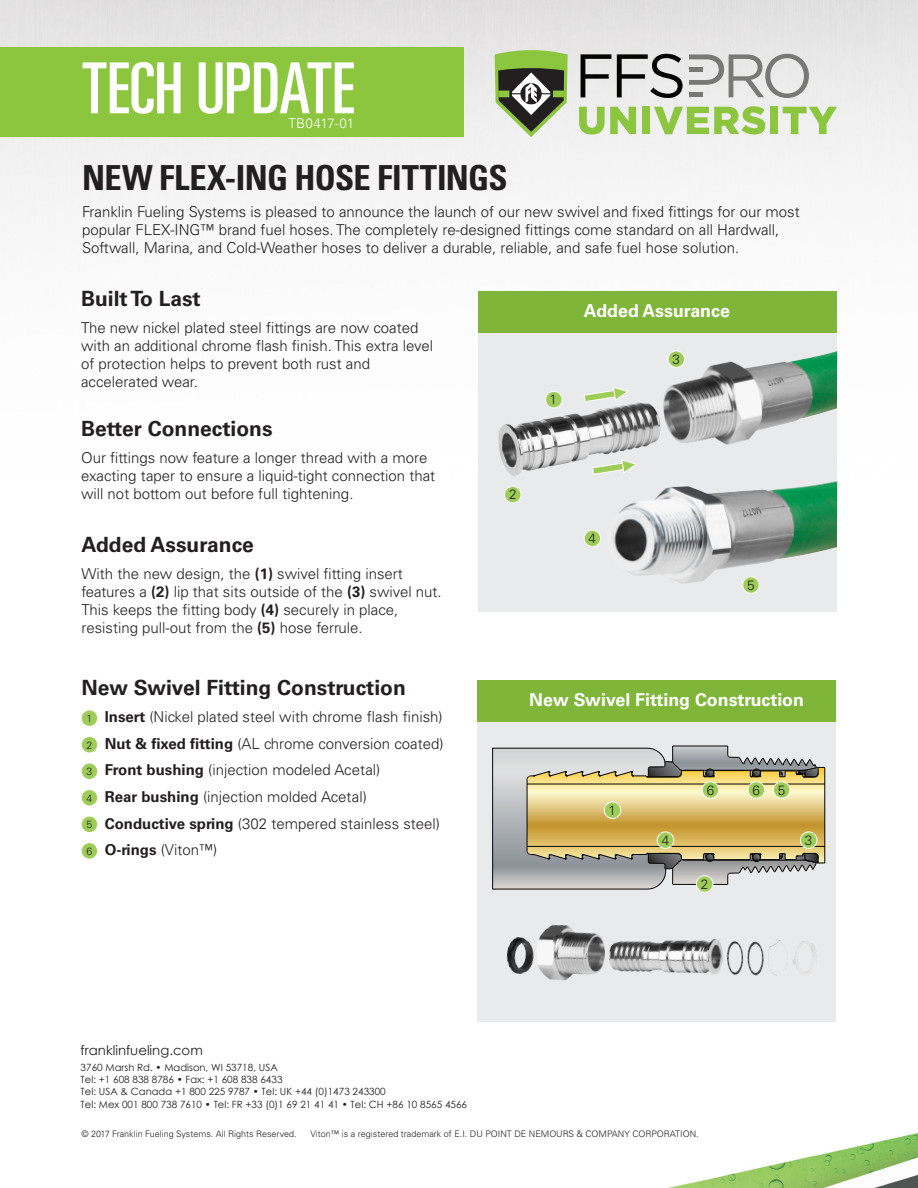
<style>
.page{position:relative;width:918px;height:1188px;background:#fff}
.page>*{position:absolute;margin:0;border:0;box-sizing:border-box;transform-origin:0 0}
.Heading_1{font:ultra-condensed 70.5px "Univers LT Std";letter-spacing:-.005em;color:#fff}
.Heading_1-2{font:700 condensed 34.5px "Univers LT Std";letter-spacing:-.02em;color:#231f20}
.features{font:700 21px "Univers LT Std";color:#231f20}
.t1{font:700 17.85px "Univers LT Std";color:#fff}
.features-2{font:300 15px/18px "Univers LT Std";color:#231f20}
.t2{font:700 15px "Univers LT Std";color:#231f20}
.features-3{font:300 13.5px "Univers LT Std";color:#231f20}
.Heading_1-3{font:300 13.5px "Univers LT Std";letter-spacing:.005em;color:#fff}
.t3{font:13.35px "Century Gothic";color:#231f20}
.features-4{font:300 10.5px "Univers LT Std";color:#231f20}
.t4{font:9.9px/12px "Century Gothic";color:#231f20}
.t5{font:300 9px "Univers LT Std";color:#231f20}
.s1{font-weight:700}
.s2{font-weight:300}
</style>
<div class="page">
<img style="left:0;top:0;width:918px;height:530px">
<img style="left:84px;top:680px;width:834px;height:508px">
<div style="left:0;top:48px;width:464px;height:89px;background:#8bc63e"></div>
<svg style="left:581px;top:54px;width:30px;height:43px"></svg>
<svg style="left:617px;top:54px;width:66px;height:44px;background:#a2a2a2"></svg>
<svg style="left:689px;top:54px;width:120px;height:44px;background:#c7c7c6"></svg>
<div style="left:689px;top:67px;width:13px;height:5px;background:#787877"></div>
<div style="left:689px;top:92px;width:13px;height:5px;background:#787877"></div>
<svg style="left:495px;top:49px;width:73px;height:88px"></svg>
<svg style="left:579px;top:107px;width:57px;height:28px"></svg>
<div style="left:642px;top:107px;width:8px;height:27px;background:#8bc63e"></div>
<svg style="left:654px;top:106px;width:111px;height:29px"></svg>
<div style="left:770px;top:107px;width:8px;height:27px;background:#8bc63e"></div>
<svg style="left:783px;top:107px;width:54px;height:27px"></svg>
<div style="left:478px;top:291px;width:359px;height:321px;background:#e9eaeb"></div>
<div style="left:478px;top:291px;width:359px;height:42px;background:#7fb539"></div>
<img style="left:498px;top:351px;width:339px;height:125px">
<img style="left:592px;top:460px;width:245px;height:133px">
<div style="left:546px;top:391px;width:16px;height:17px;background:#9dcd58;border-radius:50%"></div>
<div style="left:545px;top:391px;width:17px;height:17px;border:1px solid #fff;border-radius:50%"></div>
<div style="left:505px;top:486px;width:16px;height:17px;background:#9dcd58;border-radius:50%"></div>
<div style="left:504px;top:486px;width:17px;height:17px;border:1px solid #fff;border-radius:50%"></div>
<div style="left:668px;top:351px;width:17px;height:16px;background:#9dcd58;border-radius:50%"></div>
<div style="left:668px;top:351px;width:17px;height:17px;border:1px solid #fff;border-radius:50%"></div>
<div style="left:584px;top:530px;width:17px;height:17px;background:#9dcd58;border-radius:50%"></div>
<div style="left:584px;top:530px;width:17px;height:17px;border:1px solid #fff;border-radius:50%"></div>
<div style="left:743px;top:577px;width:16px;height:16px;background:#9dcd58;border-radius:50%"></div>
<div style="left:743px;top:577px;width:16px;height:16px;border:1px solid #fff;border-radius:50%"></div>
<div style="left:478px;top:680px;width:358px;height:342px;background:#e9eaeb"></div>
<div style="left:478px;top:680px;width:358px;height:42px;background:#7fb539"></div>
<svg style="left:492px;top:746px;width:333px;height:144px;background:#c4b589"></svg>
<div style="left:604px;top:802px;width:17px;height:16px;background:#9dcd58;border-radius:50%"></div>
<div style="left:604px;top:802px;width:17px;height:17px;border:1px solid #fff;border-radius:50%"></div>
<div style="left:800px;top:832px;width:17px;height:16px;background:#9dcd58;border-radius:50%"></div>
<div style="left:800px;top:832px;width:17px;height:17px;border:1px solid #fff;border-radius:50%"></div>
<div style="left:657px;top:832px;width:17px;height:16px;background:#9dcd58;border-radius:50%"></div>
<div style="left:657px;top:832px;width:17px;height:17px;border:1px solid #fff;border-radius:50%"></div>
<div style="left:773px;top:782px;width:17px;height:16px;background:#9dcd58;border-radius:50%"></div>
<div style="left:773px;top:782px;width:17px;height:16px;border:1px solid #fff;border-radius:50%"></div>
<div style="left:748px;top:782px;width:17px;height:16px;background:#9dcd58;border-radius:50%"></div>
<div style="left:748px;top:782px;width:17px;height:16px;border:1px solid #fff;border-radius:50%"></div>
<div style="left:702px;top:782px;width:17px;height:16px;background:#9dcd58;border-radius:50%"></div>
<div style="left:702px;top:782px;width:17px;height:16px;border:1px solid #fff;border-radius:50%"></div>
<img style="left:496px;top:871px;width:333px;height:168px">
<div style="left:81px;top:736px;width:17px;height:17px;background:#9dcd58;border-radius:50%"></div>
<div style="left:81px;top:736px;width:17px;height:17px;border:1px solid #fff;border-radius:50%"></div>
<div style="left:81px;top:763px;width:17px;height:17px;background:#9dcd58;border-radius:50%"></div>
<div style="left:81px;top:763px;width:17px;height:17px;border:1px solid #fff;border-radius:50%"></div>
<div style="left:81px;top:790px;width:17px;height:16px;background:#9dcd58;border-radius:50%"></div>
<div style="left:81px;top:789px;width:17px;height:17px;border:1px solid #fff;border-radius:50%"></div>
<div style="left:81px;top:816px;width:17px;height:17px;background:#9dcd58;border-radius:50%"></div>
<div style="left:81px;top:816px;width:17px;height:17px;border:1px solid #fff;border-radius:50%"></div>
<div style="left:81px;top:843px;width:17px;height:16px;background:#9dcd58;border-radius:50%"></div>
<div style="left:81px;top:842px;width:17px;height:17px;border:1px solid #fff;border-radius:50%"></div>
<div style="left:81px;top:710px;width:17px;height:16px;background:#9dcd58;border-radius:50%"></div>
<div style="left:81px;top:710px;width:17px;height:17px;border:1px solid #fff;border-radius:50%"></div>
<svg style="left:584px;top:387px;width:44px;height:15px"></svg>
<svg style="left:592px;top:459px;width:45px;height:16px"></svg>
<p class="Heading_1" style="left:82px;top:48px;width:274px">TECH UPDATE</p>
<p class="Heading_1-3" style="left:288px;top:115px;width:67px">TB0417-01</p>
<p class="Heading_1-2" style="left:82px;top:156px;width:427px">NEW FLEX-ING HOSE FITTINGS</p>
<p class="features-2" style="left:82px;top:202px;width:719px">Franklin Fueling Systems is pleased to announce the launch of our new swivel and fixed fittings for our most popular FLEX-ING™ brand fuel hoses. The completely re-designed fittings come standard on all Hardwall,<br>Softwall, Marina, and Cold-Weather hoses to deliver a durable, reliable, and safe fuel hose solution.</p>
<p class="features" style="left:81px;top:287px;width:121px">Built To Last</p>
<p class="features-2" style="left:81px;top:319px;width:354px">The new nickel plated steel fittings are now coated with an additional chrome flash finish. This extra level of protection helps to prevent both rust and accelerated wear.</p>
<p class="features" style="left:81px;top:416px;width:193px">Better Connections</p>
<p class="features-2" style="left:81px;top:448px;width:356px">Our fittings now feature a longer thread with a more exacting taper to ensure a liquid-tight connection that will not bottom out before full tightening.</p>
<p class="features" style="left:81px;top:533px;width:174px">Added Assurance</p>
<p class="features-2" style="left:81px;top:565px;width:362px">With the new design, the <span class="s1">(1)</span> swivel fitting insert features a <span class="s1">(2)</span> lip that sits outside of the <span class="s1">(3)</span> swivel nut.<br>This keeps the fitting body <span class="s1">(4)</span> securely in place, resisting pull-out from the <span class="s1">(5)</span> hose ferrule.</p>
<p class="features" style="left:81px;top:676px;width:326px">New Swivel Fitting Construction</p>
<p class="features-2" style="left:81px;top:708px;width:363px"><span class="s1">• Insert</span> (Nickel plated steel with chrome flash finish)</p>
<p class="features-2" style="left:81px;top:734px;width:364px"><span class="s1">• Nut &amp; fixed fitting</span> (AL chrome conversion coated)</p>
<p class="features-2" style="left:81px;top:761px;width:301px"><span class="s1">• Front bushing</span> (injection modeled Acetal)</p>
<p class="features-2" style="left:81px;top:788px;width:287px"><span class="s1">• Rear bushing</span> (injection molded Acetal)</p>
<p class="features-2" style="left:81px;top:814px;width:360px"><span class="s1">• Conductive spring</span> (302 tempered stainless steel)</p>
<p class="t2" style="left:81px;top:841px;width:138px">• O-rings <span class="s2">(Viton™)</span></p>
<p class="features-4" style="left:87px;top:712px;width:7px">1</p>
<p class="features-4" style="left:87px;top:738px;width:7px">2</p>
<p class="features-4" style="left:87px;top:765px;width:7px">3</p>
<p class="features-4" style="left:87px;top:792px;width:7px">4</p>
<p class="features-4" style="left:87px;top:818px;width:7px">5</p>
<p class="features-4" style="left:87px;top:845px;width:7px">6</p>
<p class="features-3" style="left:509px;top:486px;width:9px">2</p>
<p class="features-3" style="left:550px;top:391px;width:9px">1</p>
<p class="t1" style="left:584px;top:301px;width:148px">Added Assurance</p>
<p class="features-3" style="left:673px;top:351px;width:9px">3</p>
<p class="features-3" style="left:589px;top:530px;width:9px">4</p>
<p class="features-3" style="left:747px;top:577px;width:9px">5</p>
<p class="t1" style="left:529px;top:689px;width:276px">New Swivel Fitting Construction</p>
<p class="features-3" style="left:608px;top:802px;width:9px">1</p>
<p class="features-3" style="left:707px;top:782px;width:9px">6</p>
<p class="features-3" style="left:753px;top:782px;width:9px">6</p>
<p class="features-3" style="left:778px;top:782px;width:9px">5</p>
<p class="features-3" style="left:662px;top:832px;width:9px">4</p>
<p class="features-3" style="left:805px;top:832px;width:9px">3</p>
<p class="features-3" style="left:701px;top:876px;width:9px">2</p>
<p class="t3" style="left:81px;top:1041px;width:124px">franklinfueling.com</p>
<p class="t4" style="left:81px;top:1062px;width:307px">3760 Marsh Rd. • Madison, WI 53718, USA<br>Tel: +1 608 838 8786 • Fax: +1 608 838 6433<br>Tel: USA &amp; Canada +1 800 225 9787 • Tel: UK +44 (0)1473 243300</p>
<p class="t4" style="left:81px;top:1098px;width:388px">Tel: Mex 001 800 738 7610 • Tel: FR +33 (0)1 69 21 41 41 • Tel: CH +86 10 8565 4566</p>
<p class="t5" style="left:81px;top:1129px;width:217px">© 2017 Franklin Fueling Systems. All Rights Reserved.</p>
<p class="t5" style="left:310px;top:1129px;width:390px">Viton™ is a registered trademark of E.I. DU POINT DE NEMOURS &amp; COMPANY CORPORATION.</p>
</div>
